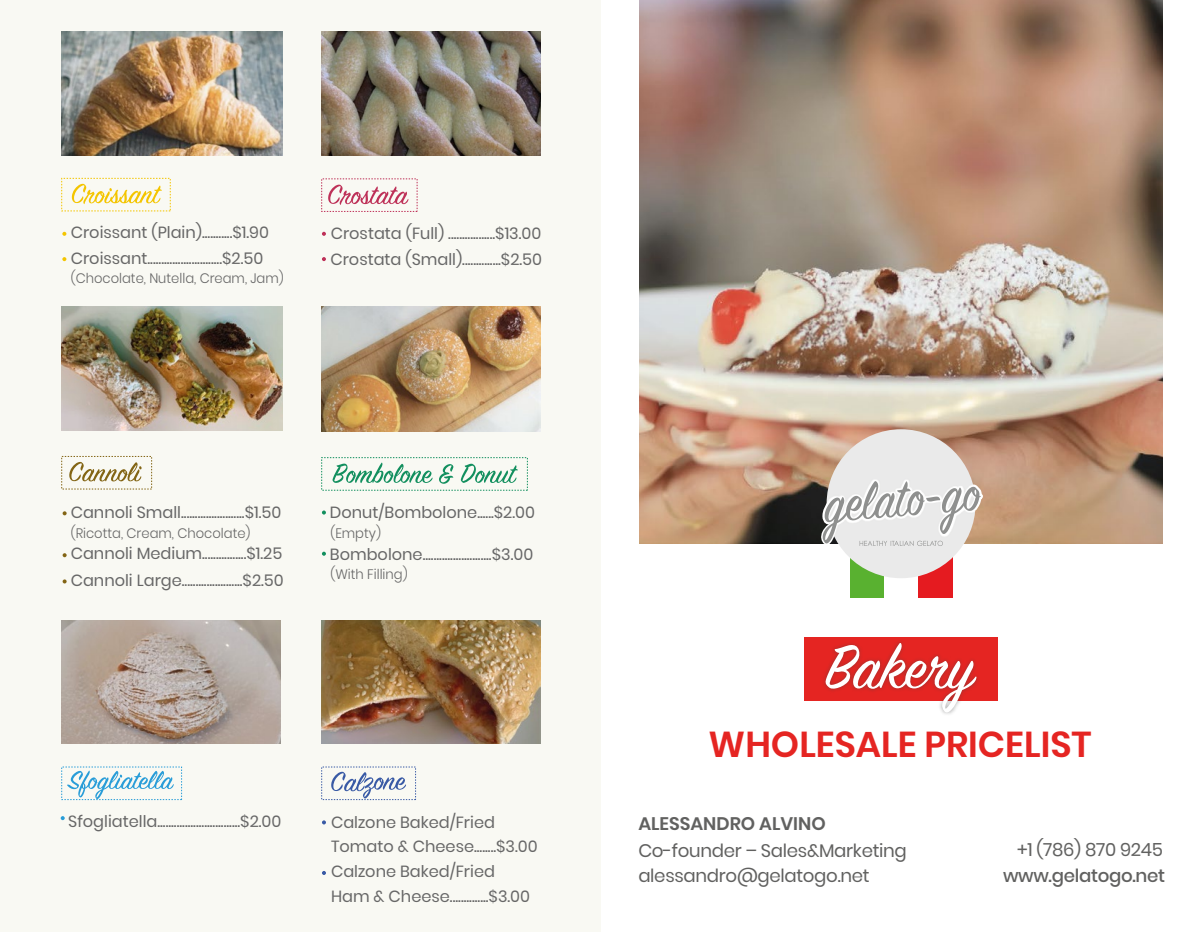
<style>
.page{position:relative;width:1202px;height:932px;background:#fff}
.page>*{position:absolute;margin:0;border:0;box-sizing:border-box;transform-origin:0 0}
.t1{font:600 35.85px "Poppins";color:#e52522}
.t2{font:18.15px "Poppins";letter-spacing:-.015em;color:#616160}
.t3{font:600 18.15px "Poppins";color:#616160}
.t4{font:500 18.15px "Poppins";letter-spacing:-.015em;color:#616160}
.t5{font:16.2px/24.6px "Poppins";color:#676767}
.t6{font:300 13.65px "Poppins";color:#676767;scale:.96 1}
</style>
<div class="page">
<img style="left:804px;top:588px;width:194px;height:126px">
<img style="left:639px;top:0;width:523px;height:543px">
<div style="left:0;top:0;width:601px;height:932px;background:#f9f9f3"></div>
<svg style="left:62px;top:232px;width:4px;height:4px"></svg>
<svg style="left:62px;top:257px;width:4px;height:4px"></svg>
<svg style="left:63px;top:511px;width:4px;height:4px"></svg>
<svg style="left:61px;top:816px;width:4px;height:4px"></svg>
<svg style="left:322px;top:820px;width:4px;height:4px"></svg>
<svg style="left:322px;top:871px;width:4px;height:4px"></svg>
<svg style="left:331px;top:771px;width:75px;height:27px"></svg>
<svg style="left:322px;top:510px;width:4px;height:4px"></svg>
<svg style="left:332px;top:462px;width:101px;height:21px"></svg>
<svg style="left:439px;top:464px;width:14px;height:20px"></svg>
<svg style="left:461px;top:463px;width:57px;height:20px"></svg>
<img style="left:322px;top:620px;width:218px;height:123px">
<svg style="left:72px;top:184px;width:90px;height:20px"></svg>
<svg style="left:69px;top:462px;width:73px;height:19px"></svg>
<svg style="left:63px;top:553px;width:4px;height:4px"></svg>
<svg style="left:63px;top:579px;width:4px;height:4px"></svg>
<svg style="left:322px;top:551px;width:4px;height:4px"></svg>
<svg style="left:322px;top:232px;width:4px;height:4px"></svg>
<svg style="left:322px;top:257px;width:4px;height:4px"></svg>
<img style="left:62px;top:620px;width:218px;height:123px">
<img style="left:62px;top:307px;width:220px;height:123px">
<svg style="left:973px;top:486px;width:12px;height:27px"></svg>
<svg style="left:820px;top:500px;width:17px;height:44px"></svg>
<img style="left:850px;top:558px;width:102px;height:40px">
<img style="left:826px;top:429px;width:149px;height:149px;border-radius:74px">
<img style="left:822px;top:482px;width:101px;height:61px">
<img style="left:859px;top:540px;width:84px;height:6px">
<svg style="left:825px;top:642px;width:151px;height:70px"></svg>
<img style="left:62px;top:32px;width:220px;height:123px">
<img style="left:321px;top:307px;width:219px;height:124px">
<img style="left:321px;top:31px;width:219px;height:125px">
<svg style="left:328px;top:185px;width:80px;height:20px"></svg>
<svg style="left:67px;top:770px;width:107px;height:29px"></svg>
<p class="t5" style="left:71px;top:219px;width:200px;line-height:26px">Croissant (Plain)...........$1.90<br>Croissant...........................$2.50</p>
<p class="t6" style="left:71px;top:270px;width:223px">(Chocolate, Nutella, Cream, Jam)</p>
<p class="t5" style="left:330px;top:220px;width:213px;line-height:25.7px">Crostata (Full) .................$13.00<br>Crostata (Small)..............$2.50</p>
<p class="t5" style="left:330px;top:500px;width:207px">Donut/Bombolone......$2.00</p>
<p class="t5" style="left:71px;top:499px;width:212px">Cannoli Small.......................$1.50</p>
<p class="t5" style="left:71px;top:540px;width:214px;line-height:26.2px">Cannoli Medium................$1.25<br>Cannoli Large......................$2.50</p>
<p class="t6" style="left:71px;top:525px;width:189px">(Ricotta, Cream, Chocolate)</p>
<p class="t6" style="left:330px;top:525px;width:54px">(Empty)</p>
<p class="t5" style="left:330px;top:541px;width:205px">Bombolone.........................$3.00</p>
<p class="t6" style="left:330px;top:566px;width:82px">(With Filling)</p>
<p class="t5" style="left:68px;top:809px;width:215px">Sfogliatella..............................$2.00</p>
<p class="t5" style="left:331px;top:809px;width:208px">Calzone Baked/Fried<br>Tomato &amp; Cheese........$3.00<br>Calzone Baked/Fried<br>Ham &amp; Cheese..............$3.00</p>
<h1 class="t1" style="left:708px;top:723px;width:384px">WHOLESALE PRICELIST</h1>
<p class="t3" style="left:638px;top:812px;width:189px">ALESSANDRO ALVINO</p>
<p class="t2" style="left:638px;top:840px;width:270px">Co-founder – Sales&amp;Marketing</p>
<p class="t2" style="left:638px;top:865px;width:233px">alessandro@gelatogo.net</p>
<p class="t2" style="left:1017px;top:838px;width:147px">+1 (786) 870 9245</p>
<p class="t4" style="left:1003px;top:865px;width:164px">www.gelatogo.net</p>
</div>
